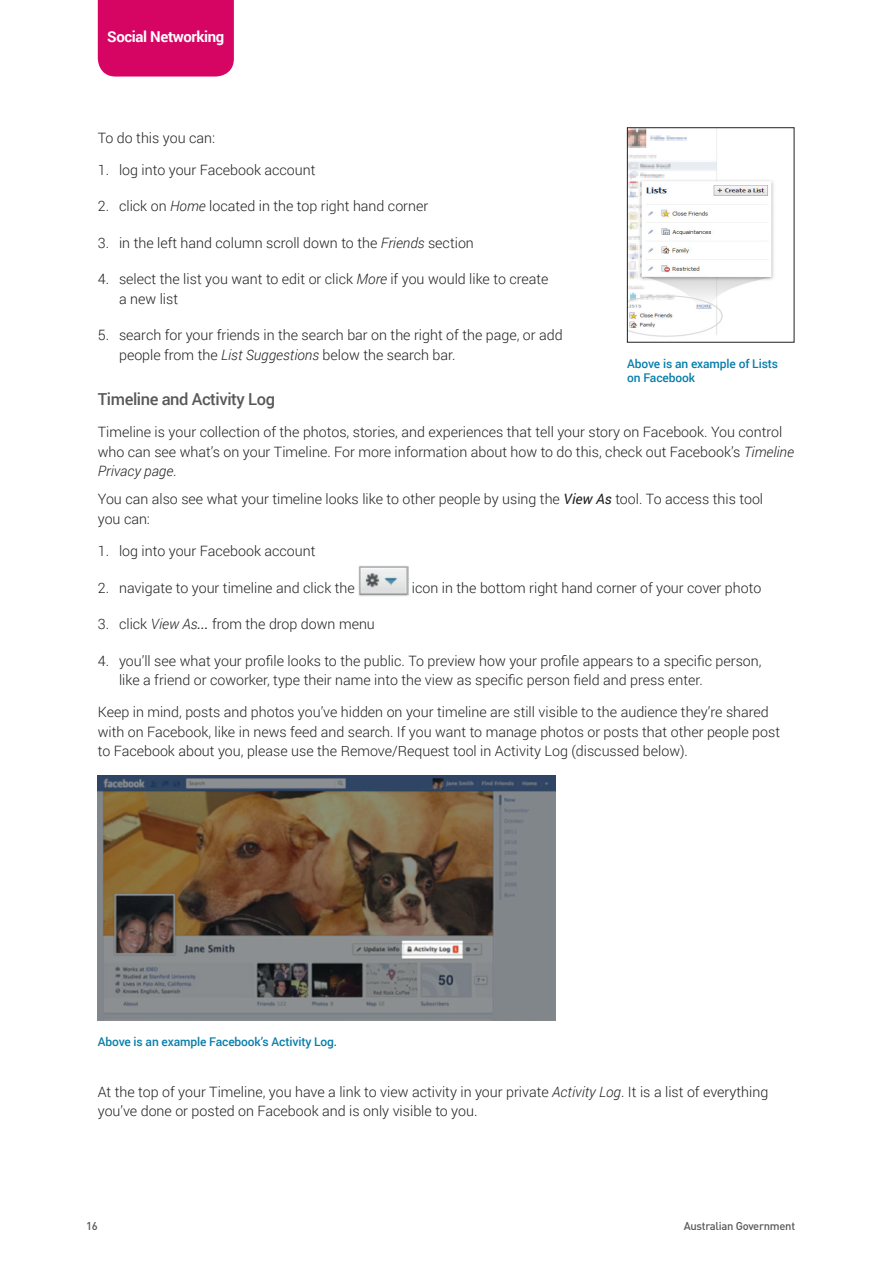
<style>
.page{position:relative;width:893px;height:1263px;background:#fff}
.page>*{position:absolute;margin:0;border:0;box-sizing:border-box;transform-origin:0 0}
.t1{font:500 16.5px "Roboto";letter-spacing:-.025em;color:#57585a}
.t2{font:700 15px "Roboto";letter-spacing:-.025em;color:#fff}
.t3{font:300 14.25px/19.5px "Roboto";color:#231f20}
.t4{font:500 12px/14.4px "Roboto";letter-spacing:-.01em;color:#067eaa}
.t5{font:500 11.25px "DIN";letter-spacing:-.025em;color:#57585a}
.s1{font-style:italic}
.s2{font-weight:400;font-style:italic}
</style>
<div class="page">
<div style="left:98px;top:0;width:136px;height:77px;background:#d60564"></div>
<img style="left:358px;top:566px;width:50px;height:31px">
<img style="left:629px;top:130px;width:145px;height:207px">
<img style="left:98px;top:775px;width:457px;height:245px">
<p class="t2" style="left:107px;top:26px;width:119px">Social Networking</p>
<p class="t3" style="left:98px;top:127px;width:119px">To do this you can:</p>
<p class="t3" style="left:98px;top:159px;width:219px">1. log into your Facebook account</p>
<p class="t3" style="left:98px;top:196px;width:332px">2. click on <span class="s1">Home</span> located in the top right hand corner</p>
<p class="t3" style="left:98px;top:232px;width:378px">3. in the left hand column scroll down to the <span class="s1">Friends</span> section</p>
<p class="t3" style="left:119px;top:269px;width:431px;text-indent:-21px">4. select the list you want to edit or click <span class="s1">More</span> if you would like to create a new list</p>
<p class="t3" style="left:119px;top:325px;width:445px;text-indent:-21px">5. search for your friends in the search bar on the right of the page, or add people from the <span class="s1">List Suggestions</span> below the search bar.</p>
<p class="t1" style="left:98px;top:388px;width:179px">Timeline and Activity Log</p>
<p class="t3" style="left:98px;top:422px;width:698px">Timeline is your collection of the photos, stories, and experiences that tell your story on Facebook. You control who can see what’s on your Timeline. For more information about how to do this, check out Facebook’s <span class="s1">Timeline<br>Privacy page</span>.</p>
<p class="t3" style="left:98px;top:489px;width:667px">You can also see what your timeline looks like to other people by using the <span class="s2">View As</span> tool. To access this tool you can:</p>
<p class="t3" style="left:98px;top:541px;width:219px">1. log into your Facebook account</p>
<p class="t3" style="left:98px;top:577px;width:258px">2. navigate to your timeline and click the</p>
<p class="t3" style="left:412px;top:577px;width:351px">icon in the bottom right hand corner of your cover photo</p>
<p class="t3" style="left:98px;top:614px;width:279px">3. click <span class="s1">View As</span><span class="s2">...</span> from the drop down menu</p>
<p class="t3" style="left:119px;top:650px;width:644px;text-indent:-21px">4. you’ll see what your profile looks to the public. To preview how your profile appears to a specific person, like a friend or coworker, type their name into the view as specific person field and press enter.</p>
<p class="t3" style="left:98px;top:702px;width:684px">Keep in mind, posts and photos you’ve hidden on your timeline are still visible to the audience they’re shared with on Facebook, like in news feed and search. If you want to manage photos or posts that other people post to Facebook about you, please use the Remove/Request tool in Activity Log (discussed below).</p>
<p class="t4" style="left:627px;top:356px;width:152px">Above is an example of Lists on Facebook</p>
<p class="t4" style="left:98px;top:1034px;width:241px">Above is an example Facebook’s Activity Log.</p>
<p class="t3" style="left:98px;top:1081px;width:672px">At the top of your Timeline, you have a link to view activity in your private <span class="s1">Activity Log</span>. It is a list of everything you’ve done or posted on Facebook and is only visible to you.</p>
<p class="t5" style="left:86px;top:1218px;width:13px">16</p>
<p class="t5" style="left:684px;top:1218px;width:113px">Australian Government</p>
</div>
